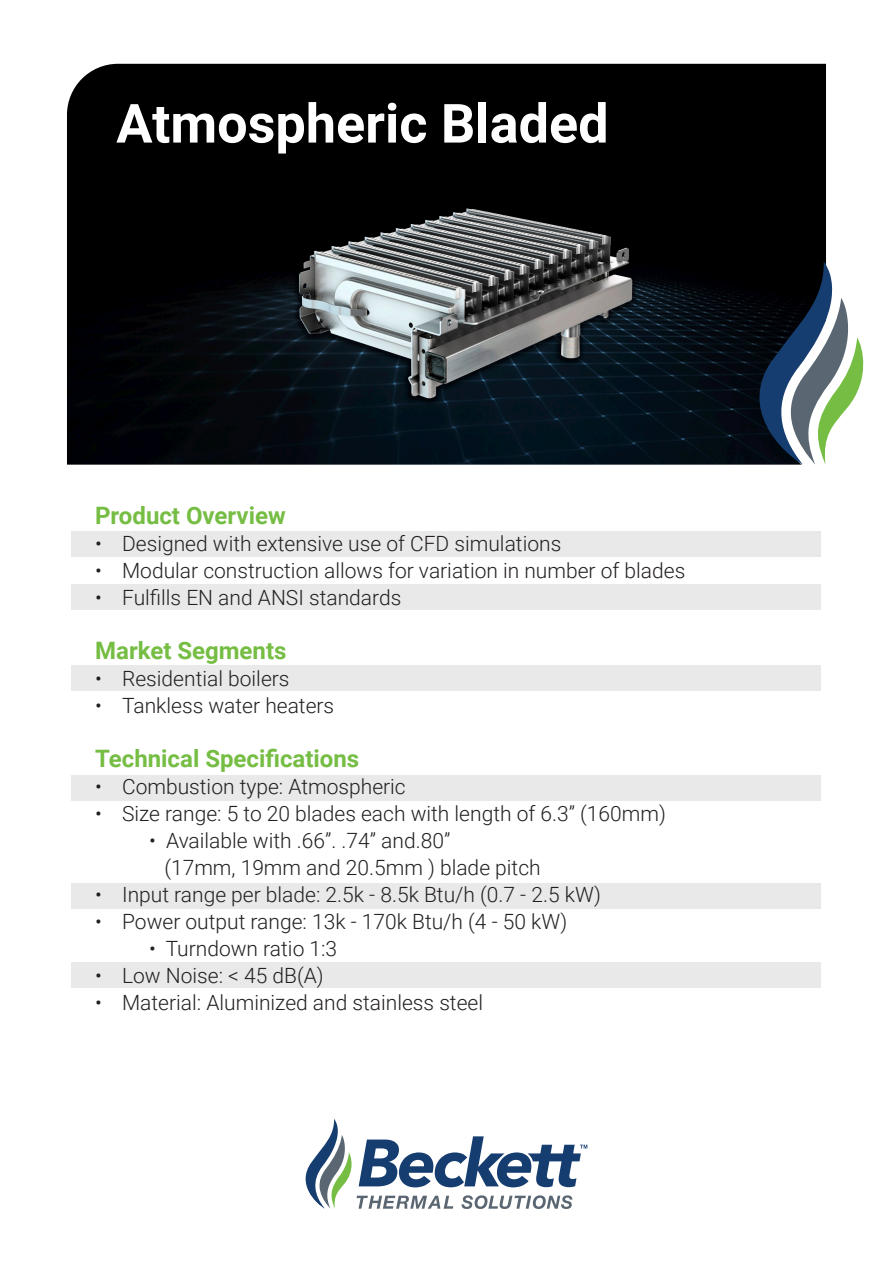
<style>
.page{position:relative;width:893px;height:1263px;background:#fff}
.page>*{position:absolute;margin:0;border:0;box-sizing:border-box;transform-origin:0 0}
.t1{font:700 54px "Roboto";color:#fff}
.t2{font:700 24px "Roboto";color:#75bd43}
.t3{font:300 21px "Roboto";color:#231f20}
</style>
<div class="page">
<div style="left:71px;top:531px;width:750px;height:26px;background:#e9e9ea"></div>
<div style="left:71px;top:584px;width:750px;height:26px;background:#e9e9ea"></div>
<div style="left:71px;top:665px;width:750px;height:26px;background:#e9e9ea"></div>
<div style="left:71px;top:775px;width:750px;height:25px;background:#e9e9ea"></div>
<div style="left:71px;top:883px;width:750px;height:26px;background:#e9e9ea"></div>
<div style="left:71px;top:962px;width:750px;height:26px;background:#e9e9ea"></div>
<img style="left:67px;top:64px;width:759px;height:401px">
<svg style="left:305px;top:1119px;width:282px;height:90px"></svg>
<svg style="left:738px;top:261px;width:126px;height:204px"></svg>
<p class="t1" style="left:116px;top:86px;width:494px">Atmospheric Bladed</p>
<p class="t2" style="left:95px;top:499px;width:192px">Product Overview</p>
<p class="t3" style="left:95px;top:529px;width:468px">• Designed with extensive use of CFD simulations</p>
<p class="t3" style="left:95px;top:556px;width:592px">• Modular construction allows for variation in number of blades</p>
<p class="t3" style="left:95px;top:583px;width:308px">• Fulfills EN and ANSI standards</p>
<p class="t2" style="left:95px;top:634px;width:193px">Market Segments</p>
<p class="t3" style="left:95px;top:664px;width:196px">• Residential boilers</p>
<p class="t3" style="left:95px;top:691px;width:241px">• Tankless water heaters</p>
<p class="t2" style="left:95px;top:742px;width:266px">Technical Specifications</p>
<p class="t3" style="left:95px;top:772px;width:312px">• Combustion type: Atmospheric</p>
<p class="t3" style="left:95px;top:799px;width:572px">• Size range: 5 to 20 blades each with length of 6.3” (160mm)</p>
<p class="t3" style="left:149px;top:826px;width:303px">• Available with .66”. .74” and.80”</p>
<p class="t3" style="left:164px;top:853px;width:378px">(17mm, 19mm and 20.5mm ) blade pitch</p>
<p class="t3" style="left:95px;top:880px;width:507px">• Input range per blade: 2.5k - 8.5k Btu/h (0.7 - 2.5 kW)</p>
<p class="t3" style="left:95px;top:907px;width:474px">• Power output range: 13k - 170k Btu/h (4 - 50 kW)</p>
<p class="t3" style="left:149px;top:934px;width:190px">• Turndown ratio 1:3</p>
<p class="t3" style="left:95px;top:961px;width:230px">• Low Noise: &lt; 45 dB(A)</p>
<p class="t3" style="left:95px;top:988px;width:389px">• Material: Aluminized and stainless steel</p>
</div>
